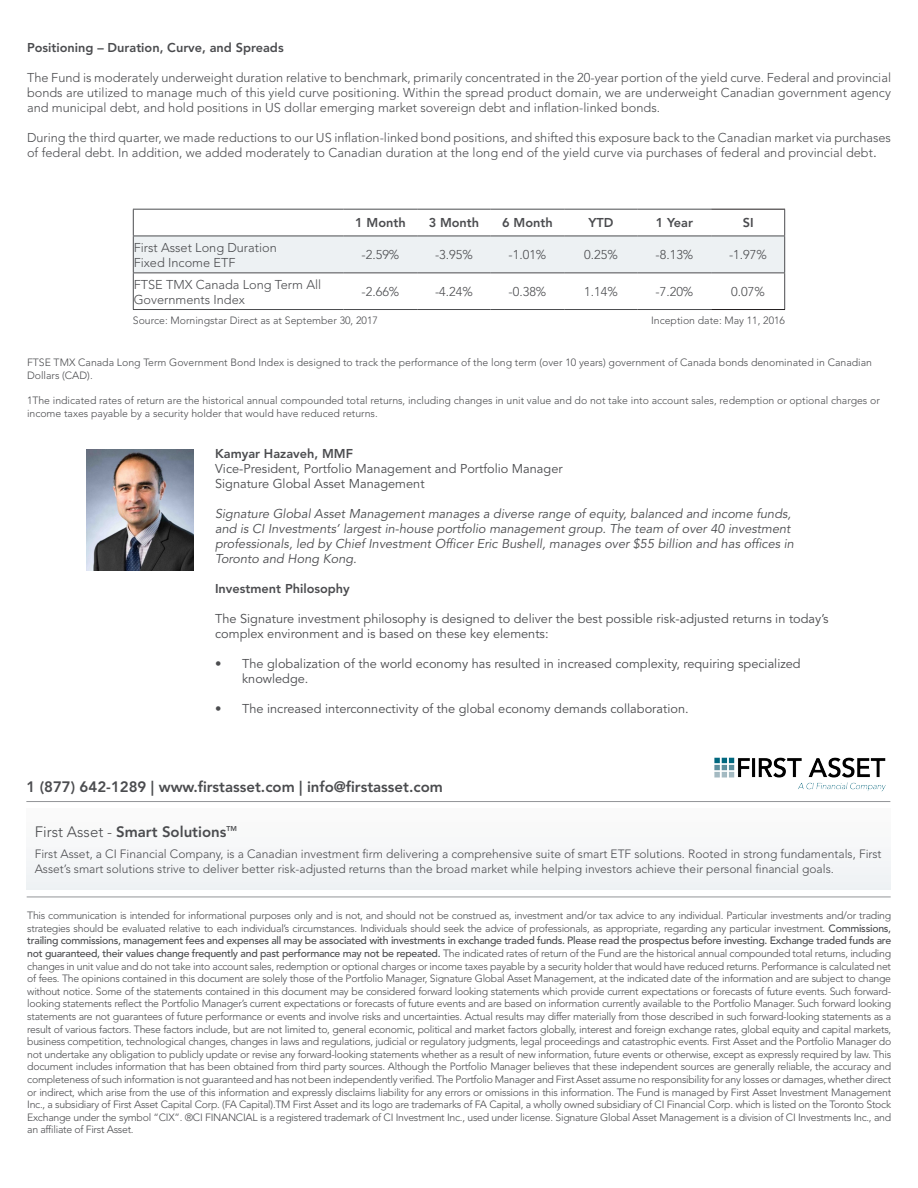
<style>
.page{position:relative;width:918px;height:1188px;background:#fff}
.page>*{position:absolute;margin:0;border:0;box-sizing:border-box;transform-origin:0 0}
.t1{font:800 15px "Avenir LT Std";color:#4b4c4f}
.t2{font:300 12.75px/15px "Avenir LT Std";color:#4b4c4f}
.t3{font:12.75px/15px "Avenir LT Std";color:#4b4c4f}
.t4{font:italic 12.75px/15px "Avenir LT Std";color:#4b4c4f}
.t5{font:800 12.75px "Avenir LT Std";color:#4b4c4f}
.t6{font:300 12px/14.4px "Avenir LT Std";color:#4b4c4f}
.t7{font:300 10.5px/12.6px "Avenir LT Std";color:#4b4c4f}
.s1{font-weight:400;font-size:13.5px}
.s2{font-weight:300}
.s3{font-weight:500}
</style>
<div class="page">
<hr style="left:27px;top:897px;width:864px;height:1px;background:#939598">
<div style="left:27px;top:809px;width:864px;height:81px;background:#f5f6f8"></div>
<hr style="left:26px;top:801px;width:864px;height:1px;background:#939598">
<img style="left:714px;top:757px;width:172px;height:35px">
<img style="left:86px;top:450px;width:108px;height:120px">
<hr style="left:133px;top:209px;width:211px;height:1px;background:#4b4c4f">
<hr style="left:344px;top:209px;width:73px;height:1px;background:#4b4c4f">
<hr style="left:417px;top:209px;width:74px;height:1px;background:#4b4c4f">
<hr style="left:491px;top:209px;width:73px;height:1px;background:#4b4c4f">
<hr style="left:564px;top:209px;width:74px;height:1px;background:#4b4c4f">
<hr style="left:638px;top:209px;width:73px;height:1px;background:#4b4c4f">
<hr style="left:133px;top:273px;width:211px;height:1px;background:#4b4c4f">
<hr style="left:133px;top:273px;width:1px;height:36px;background:#4b4c4f">
<hr style="left:344px;top:273px;width:73px;height:1px;background:#4b4c4f">
<hr style="left:417px;top:273px;width:74px;height:1px;background:#4b4c4f">
<hr style="left:491px;top:273px;width:73px;height:1px;background:#4b4c4f">
<hr style="left:564px;top:273px;width:74px;height:1px;background:#4b4c4f">
<hr style="left:638px;top:273px;width:73px;height:1px;background:#4b4c4f">
<hr style="left:133px;top:309px;width:211px;height:1px;background:#4b4c4f">
<hr style="left:344px;top:309px;width:73px;height:1px;background:#4b4c4f">
<hr style="left:417px;top:309px;width:74px;height:1px;background:#4b4c4f">
<hr style="left:491px;top:309px;width:73px;height:1px;background:#4b4c4f">
<hr style="left:564px;top:309px;width:74px;height:1px;background:#4b4c4f">
<hr style="left:638px;top:309px;width:73px;height:1px;background:#4b4c4f">
<hr style="left:711px;top:273px;width:74px;height:1px;background:#4b4c4f">
<hr style="left:784px;top:273px;width:1px;height:36px;background:#4b4c4f">
<hr style="left:711px;top:309px;width:74px;height:1px;background:#231f20">
<hr style="left:711px;top:209px;width:74px;height:1px;background:#231f20">
<svg style="left:133px;top:210px;width:652px;height:63px"></svg>
<hr style="left:711px;top:236px;width:74px;height:1px;background:#4b4c4f">
<p class="t5" style="left:27px;top:40px;width:258px">Positioning – Duration, Curve, and Spreads</p>
<p class="t2" style="left:27px;top:70px;width:866px;text-align:justify">The Fund is moderately underweight duration relative to benchmark, primarily concentrated in the 20-year portion of the yield curve. Federal and provincial bonds are utilized to manage much of this yield curve positioning. Within the spread product domain, we are underweight Canadian government agency and municipal debt, and hold positions in US dollar emerging market sovereign debt and inflation-linked bonds.</p>
<p class="t2" style="left:27px;top:130px;width:865px">During the third quarter, we made reductions to our US inflation-linked bond positions, and shifted this exposure back to the Canadian market via purchases of federal debt. In addition, we added moderately to Canadian duration at the long end of the yield curve via purchases of federal and provincial debt<span class="s1">.</span></p>
<p class="t2" style="left:134px;top:240px;width:145px">First Asset Long Duration</p>
<p class="t2" style="left:134px;top:255px;width:103px">Fixed Income ETF</p>
<p class="t5" style="left:355px;top:215px;width:52px">1 Month</p>
<p class="t5" style="left:429px;top:215px;width:52px">3 Month</p>
<p class="t5" style="left:502px;top:215px;width:52px">6 Month</p>
<p class="t5" style="left:588px;top:215px;width:27px">YTD</p>
<p class="t5" style="left:656px;top:215px;width:39px">1 Year</p>
<p class="t5" style="left:743px;top:215px;width:12px">SI</p>
<p class="t2" style="left:362px;top:247px;width:39px">-2.59%</p>
<p class="t2" style="left:435px;top:247px;width:39px">-3.95%</p>
<p class="t2" style="left:509px;top:247px;width:39px">-1.01%</p>
<p class="t2" style="left:584px;top:247px;width:35px">0.25%</p>
<p class="t2" style="left:656px;top:247px;width:39px">-8.13%</p>
<p class="t2" style="left:729px;top:247px;width:39px">-1.97%</p>
<p class="t2" style="left:134px;top:277px;width:189px">FTSE TMX Canada Long Term All<br>Governments Index</p>
<p class="t2" style="left:362px;top:284px;width:39px">-2.66%</p>
<p class="t2" style="left:435px;top:284px;width:39px">-4.24%</p>
<p class="t2" style="left:509px;top:284px;width:39px">-0.38%</p>
<p class="t2" style="left:584px;top:284px;width:35px">1.14%</p>
<p class="t2" style="left:656px;top:284px;width:39px">-7.20%</p>
<p class="t2" style="left:731px;top:284px;width:35px">0.07%</p>
<p class="t7" style="left:133px;top:314px;width:247px">Source: Morningstar Direct as at September 30, 2017</p>
<p class="t7" style="left:651px;top:314px;width:135px">Inception date: May 11, 2016</p>
<p class="t7" style="left:27px;top:356px;width:847px">FTSE TMX Canada Long Term Government Bond Index is designed to track the performance of the long term (over 10 years) government of Canada bonds denominated in Canadian<br>Dollars (CAD).</p>
<p class="t7" style="left:27px;top:394px;width:854px">1The indicated rates of return are the historical annual compounded total returns, including changes in unit value and do not take into account sales, redemption or optional charges or income taxes payable by a security holder that would have reduced returns.</p>
<p class="t5" style="left:215px;top:446px;width:139px">Kamyar Hazaveh, MMF</p>
<p class="t3" style="left:215px;top:462px;width:349px">Vice-President, Portfolio Management and Portfolio Manager</p>
<p class="t3" style="left:215px;top:477px;width:211px">Signature Global Asset Management</p>
<p class="t4" style="left:215px;top:507px;width:580px">Signature Global Asset Management manages a diverse range of equity, balanced and income funds, and is CI Investments’ largest in-house portfolio management group. The team of over 40 investment professionals, led by Chief Investment Officer Eric Bushell, manages over $55 billion and has offices in Toronto and Hong Kong.</p>
<p class="t5" style="left:215px;top:581px;width:136px">Investment Philosophy</p>
<p class="t3" style="left:215px;top:612px;width:615px">The Signature investment philosophy is designed to deliver the best possible risk-adjusted returns in today’s</p>
<p class="t3" style="left:215px;top:627px;width:335px">complex environment and is based on these key elements:</p>
<p class="t3" style="left:242px;top:657px;width:560px;text-indent:-27px">• The globalization of the world economy has resulted in increased complexity, requiring specialized knowledge.</p>
<p class="t3" style="left:215px;top:702px;width:475px">• The increased interconnectivity of the global economy demands collaboration.</p>
<p class="t1" style="left:26px;top:778px;width:418px">1 (877) 642-1289 | www.firstasset.com | info@firstasset.com</p>
<p class="t1" style="left:35px;top:823px;width:204px"><span class="s2">First Asset -</span> Smart Solutions<sup>TM</sup></p>
<p class="t6" style="left:35px;top:847px;width:848px">First Asset, a CI Financial Company, is a Canadian investment firm delivering a comprehensive suite of smart ETF solutions. Rooted in strong fundamentals, First<br>Asset’s smart solutions strive to deliver better risk-adjusted returns than the broad market while helping investors achieve their personal financial goals.</p>
<p class="t7" style="left:27px;top:909px;width:866px;text-align:justify">This communication is intended for informational purposes only and is not, and should not be construed as, investment and/or tax advice to any individual. Particular investments and/or trading strategies should be evaluated relative to each individual’s circumstances. Individuals should seek the advice of professionals, as appropriate, regarding any particular investment. <span class="s3">Commissions, trailing commissions, management fees and expenses all may be associated with investments in exchange traded funds. Please read the prospectus before investing. Exchange traded funds are not guaranteed, their values change frequently and past performance may not be repeated.</span> The indicated rates of return of the Fund are the historical annual compounded total returns, including changes in unit value and do not take into account sales, redemption or optional charges or income taxes payable by a security holder that would have reduced returns. Performance is calculated net of fees. The opinions contained in this document are solely those of the Portfolio Manager, Signature Global Asset Management, at the indicated date of the information and are subject to change without notice. Some of the statements contained in this document may be considered forward looking statements which provide current expectations or forecasts of future events. Such forward&shy;looking statements reflect the Portfolio Manager’s current expectations or forecasts of future events and are based on information currently available to the Portfolio Manager. Such forward looking statements are not guarantees of future performance or events and involve risks and uncertainties. Actual results may differ materially from those described in such forward-looking statements as a result of various factors. These factors include, but are not limited to, general economic, political and market factors globally, interest and foreign exchange rates, global equity and capital markets, business competition, technological changes, changes in laws and regulations, judicial or regulatory judgments, legal proceedings and catastrophic events. First Asset and the Portfolio Manager do not undertake any obligation to publicly update or revise any forward-looking statements whether as a result of new information, future events or otherwise, except as expressly required by law. This document includes information that has been obtained from third party sources. Although the Portfolio Manager believes that these independent sources are generally reliable, the accuracy and completeness of such information is not guaranteed and has not been independently verified. The Portfolio Manager and First Asset assume no responsibility for any losses or damages, whether direct or indirect, which arise from the use of this information and expressly disclaims liability for any errors or omissions in this information. The Fund is managed by First Asset Investment Management Inc., a subsidiary of First Asset Capital Corp. (FA Capital).TM First Asset and its logo are trademarks of FA Capital, a wholly owned subsidiary of CI Financial Corp. which is listed on the Toronto Stock Exchange under the symbol “CIX”. ®CI FINANCIAL is a registered trademark of CI Investment Inc., used under license. Signature Global Asset Management is a division of CI Investments Inc., and an affiliate of First Asset.</p>
</div>
